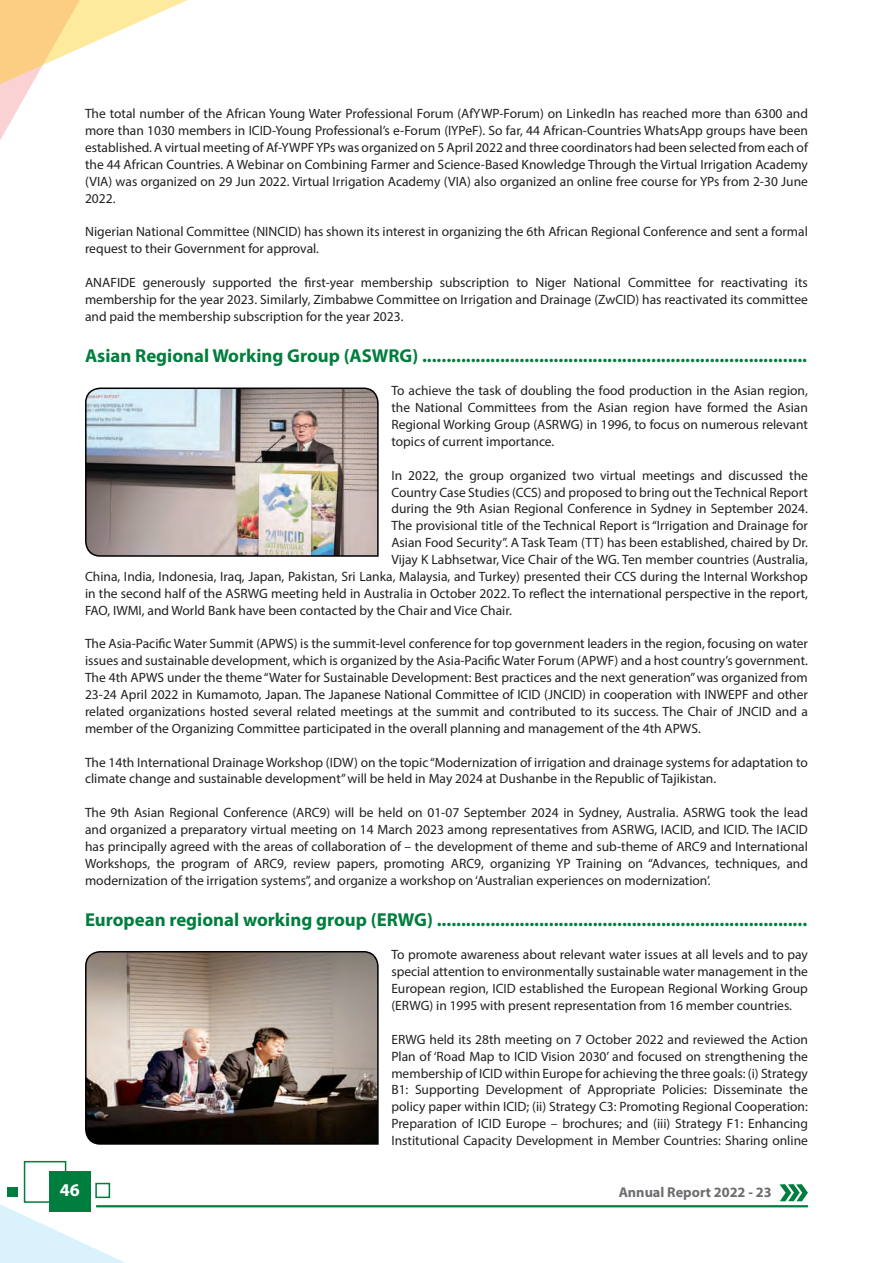
<style>
.page{position:relative;width:893px;height:1263px;background:#fff}
.page>*{position:absolute;margin:0;border:0;box-sizing:border-box;transform-origin:0 0}
.t1{font:700 18.75px "Myriad Pro";color:#007e3d}
.t2{font:700 18px "Myriad Pro";color:#fff}
.t3{font:700 14.25px "Myriad Pro";color:#6c6d70}
.t4{font:13.5px/16.8px "Myriad Pro";color:#231f20;text-align:justify}
</style>
<div class="page">
<svg style="left:0;top:1188px;width:199px;height:75px"></svg>
<div style="left:24px;top:1161px;width:42px;height:42px;border:2px solid #007e3d"></div>
<div style="left:49px;top:1171px;width:41px;height:40px;background:#007e3d"></div>
<div style="left:7px;top:1187px;width:11px;height:10px;background:#007e3d"></div>
<div style="left:95px;top:1183px;width:15px;height:15px;border:2px solid #007e3d"></div>
<hr style="left:96px;top:1205px;width:712px;height:2px;background:#007e3d">
<svg style="left:0;top:0;width:188px;height:140px"></svg>
<svg style="left:779px;top:1184px;width:29px;height:17px"></svg>
<img style="left:85px;top:387px;width:294px;height:170px">
<img style="left:85px;top:951px;width:294px;height:194px">
<p class="t4" style="left:85px;top:105px;width:724px">The total number of the African Young Water Professional Forum (AfYWP-Forum) on LinkedIn has reached more than 6300 and more than 1030 members in ICID-Young Professional’s e-Forum (IYPeF). So far, 44 African-Countries WhatsApp groups have been established. A virtual meeting of Af-YWPF YPs was organized on 5 April 2022 and three coordinators had been selected from each of the 44 African Countries. A Webinar on Combining Farmer and Science-Based Knowledge Through the Virtual Irrigation Academy (VIA) was organized on 29 Jun 2022. Virtual Irrigation Academy (VIA) also organized an online free course for YPs from 2-30 June 2022.</p>
<p class="t4" style="left:85px;top:223px;width:724px">Nigerian National Committee (NINCID) has shown its interest in organizing the 6th African Regional Conference and sent a formal request to their Government for approval.</p>
<p class="t4" style="left:85px;top:274px;width:724px">ANAFIDE generously supported the first-year membership subscription to Niger National Committee for reactivating its membership for the year 2023. Similarly, Zimbabwe Committee on Irrigation and Drainage (ZwCID) has reactivated its committee and paid the membership subscription for the year 2023.</p>
<h1 class="t1" style="left:85px;top:343px;width:724px">Asian Regional Working Group (ASWRG) ...............................................................................</h1>
<p class="t4" style="left:391px;top:382px;width:418px">To achieve the task of doubling the food production in the Asian region, the National Committees from the Asian region have formed the Asian Regional Working Group (ASRWG) in 1996, to focus on numerous relevant topics of current importance.</p>
<p class="t4" style="left:391px;top:466px;width:418px">In 2022, the group organized two virtual meetings and discussed the</p>
<p class="t4" style="left:391px;top:483px;width:418px">Country Case Studies (CCS) and proposed to bring out the Technical Report</p>
<p class="t4" style="left:391px;top:500px;width:418px">during the 9th Asian Regional Conference in Sydney in September 2024.</p>
<p class="t4" style="left:391px;top:517px;width:418px">The provisional title of the Technical Report is “Irrigation and Drainage for</p>
<p class="t4" style="left:391px;top:534px;width:418px">Asian Food Security”. A Task Team (TT) has been established, chaired by Dr.</p>
<p class="t4" style="left:391px;top:551px;width:418px">Vijay K Labhsetwar, Vice Chair of the WG. Ten member countries (Australia,</p>
<p class="t4" style="left:85px;top:568px;width:724px">China, India, Indonesia, Iraq, Japan, Pakistan, Sri Lanka, Malaysia, and Turkey) presented their CCS during the Internal Workshop</p>
<p class="t4" style="left:85px;top:585px;width:724px">in the second half of the ASRWG meeting held in Australia in October 2022. To reflect the international perspective in the report,</p>
<p class="t4" style="left:85px;top:601px;width:428px">FAO, IWMI, and World Bank have been contacted by the Chair and Vice Chair.</p>
<p class="t4" style="left:85px;top:635px;width:724px">The Asia-Pacific Water Summit (APWS) is the summit-level conference for top government leaders in the region, focusing on water issues and sustainable development, which is organized by the Asia-Pacific Water Forum (APWF) and a host country’s government.<br>The 4th APWS under the theme “Water for Sustainable Development: Best practices and the next generation” was organized from 23-24 April 2022 in Kumamoto, Japan. The Japanese National Committee of ICID (JNCID) in cooperation with INWEPF and other related organizations hosted several related meetings at the summit and contributed to its success. The Chair of JNCID and a member of the Organizing Committee participated in the overall planning and management of the 4th APWS.</p>
<p class="t4" style="left:85px;top:753px;width:724px">The 14th International Drainage Workshop (IDW) on the topic “Modernization of irrigation and drainage systems for adaptation to climate change and sustainable development” will be held in May 2024 at Dushanbe in the Republic of Tajikistan.</p>
<p class="t4" style="left:85px;top:804px;width:724px">The 9th Asian Regional Conference (ARC9) will be held on 01-07 September 2024 in Sydney, Australia. ASRWG took the lead and organized a preparatory virtual meeting on 14 March 2023 among representatives from ASRWG, IACID, and ICID. The IACID has principally agreed with the areas of collaboration of – the development of theme and sub-theme of ARC9 and International Workshops, the program of ARC9, review papers, promoting ARC9, organizing YP Training on “Advances, techniques, and modernization of the irrigation systems”, and organize a workshop on ‘Australian experiences on modernization’.</p>
<h1 class="t1" style="left:85px;top:907px;width:724px">European regional working group (ERWG) ............................................................................</h1>
<p class="t4" style="left:391px;top:946px;width:418px">To promote awareness about relevant water issues at all levels and to pay special attention to environmentally sustainable water management in the European region, ICID established the European Regional Working Group (ERWG) in 1995 with present representation from 16 member countries.</p>
<p class="t4" style="left:391px;top:1030px;width:418px">ERWG held its 28th meeting on 7 October 2022 and reviewed the Action Plan of ‘Road Map to ICID Vision 2030’ and focused on strengthening the membership of ICID within Europe for achieving the three goals: (i) Strategy B1: Supporting Development of Appropriate Policies: Disseminate the policy paper within ICID; (ii) Strategy C3: Promoting Regional Cooperation:<br>Preparation of ICID Europe – brochures; and (iii) Strategy F1: Enhancing Institutional Capacity Development in Member Countries: Sharing online</p>
<h2 class="t2" style="left:60px;top:1178px;width:21px">46</h2>
<p class="t3" style="left:619px;top:1183px;width:154px">Annual Report 2022 - 23</p>
</div>
